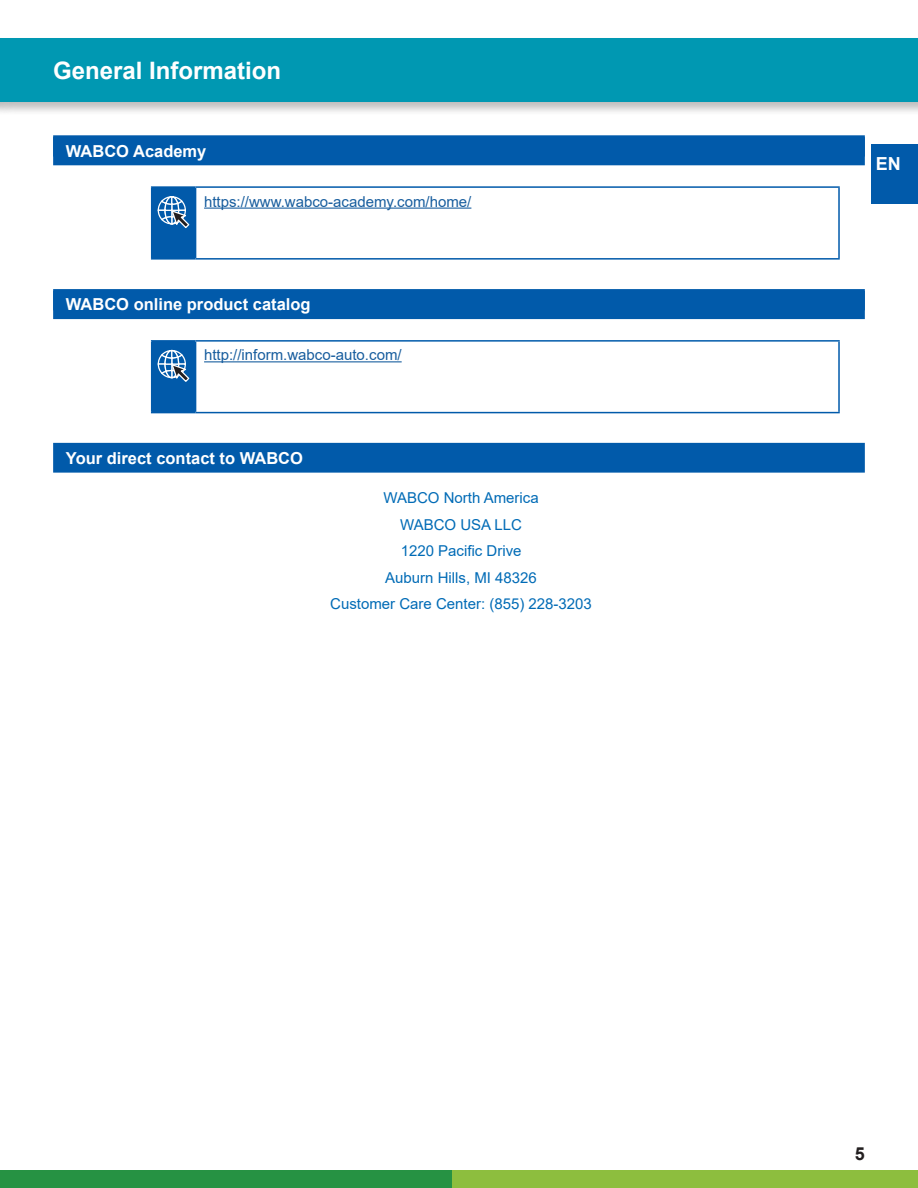
<style>
.page{position:relative;width:918px;height:1188px;background:#fff}
.page>*{position:absolute;margin:0;border:0;box-sizing:border-box;transform-origin:0 0}
.t1{font:700 24px "Arial";color:#fff}
.t2{font:700 18px "Arial";color:#fff}
.t3{font:700 18px "Arial";color:#231f20}
.Title_white_blueback{font:700 16.5px "Arial";color:#fff}
.Text_ÜS{font:700 16.5px "Arial";color:#fff}
.Text{font:15px "Arial";color:#006bb6}
.Text-2{font:15px "Arial";color:#175d9e}
.t4{font:700 11.1px "Arial";color:#231f20}
</style>
<div class="page">
<div style="left:0;top:1170px;width:452px;height:18px;background:#269243"></div>
<div style="left:452px;top:1170px;width:466px;height:18px;background:#8dbe3e"></div>
<div style="left:0;top:36px;width:918px;height:80px;background:#231f20;opacity:.3"></div>
<div style="left:0;top:38px;width:918px;height:64px;background:#0098b2"></div>
<div style="left:871px;top:145px;width:47px;height:59px;background:#015aaa"></div>
<div style="left:53px;top:135px;width:812px;height:30px;background:#015aaa"></div>
<div style="left:152px;top:187px;width:44px;height:72px;background:#015aaa"></div>
<hr style="left:151px;top:186px;width:45px;height:2px;background:#015aaa">
<hr style="left:151px;top:188px;width:1px;height:70px;background:#015aaa">
<hr style="left:196px;top:186px;width:644px;height:2px;background:#015aaa">
<hr style="left:838px;top:188px;width:2px;height:70px;background:#015aaa">
<hr style="left:151px;top:258px;width:45px;height:2px;background:#015aaa">
<hr style="left:196px;top:258px;width:644px;height:2px;background:#015aaa">
<svg style="left:157px;top:196px;width:33px;height:32px"></svg>
<hr style="left:204px;top:208px;width:267px;height:1px;background:#175d9e">
<div style="left:53px;top:289px;width:812px;height:30px;background:#015aaa"></div>
<div style="left:152px;top:341px;width:44px;height:72px;background:#015aaa"></div>
<hr style="left:151px;top:340px;width:45px;height:2px;background:#015aaa">
<hr style="left:151px;top:342px;width:1px;height:70px;background:#015aaa">
<hr style="left:196px;top:340px;width:644px;height:2px;background:#015aaa">
<hr style="left:838px;top:342px;width:2px;height:70px;background:#015aaa">
<hr style="left:151px;top:412px;width:45px;height:1px;background:#015aaa">
<hr style="left:196px;top:412px;width:644px;height:1px;background:#015aaa">
<svg style="left:157px;top:349px;width:33px;height:33px"></svg>
<hr style="left:204px;top:361px;width:198px;height:1px;background:#175d9e">
<div style="left:53px;top:443px;width:812px;height:30px;background:#015aaa"></div>
<h1 class="t1" style="left:53px;top:53px;width:230px">General Information</h1>
<p class="t4" style="left:214px;top:74px;width:12px">@</p>
<p class="Title_white_blueback" style="left:66px;top:139px;width:142px">WABCO Academy</p>
<p class="Text-2" style="left:204px;top:191px;width:269px">https://www.wabco-academy.com/home/</p>
<p class="Title_white_blueback" style="left:66px;top:293px;width:246px">WABCO online product catalog</p>
<p class="Text-2" style="left:204px;top:345px;width:199px">http://inform.wabco-auto.com/</p>
<p class="Text_ÜS" style="left:66px;top:447px;width:239px">Your direct contact to WABCO</p>
<p class="Text" style="left:383px;top:488px;width:157px">WABCO North America</p>
<p class="Text" style="left:400px;top:514px;width:123px">WABCO USA LLC</p>
<p class="Text" style="left:401px;top:541px;width:122px">1220 Pacific Drive</p>
<p class="Text" style="left:385px;top:567px;width:153px">Auburn Hills, MI 48326</p>
<p class="Text" style="left:330px;top:594px;width:263px">Customer Care Center: (855) 228-3203</p>
<p class="t2" style="left:876px;top:151px;width:27px">EN</p>
<p class="t3" style="left:855px;top:1141px;width:12px">5</p>
</div>
